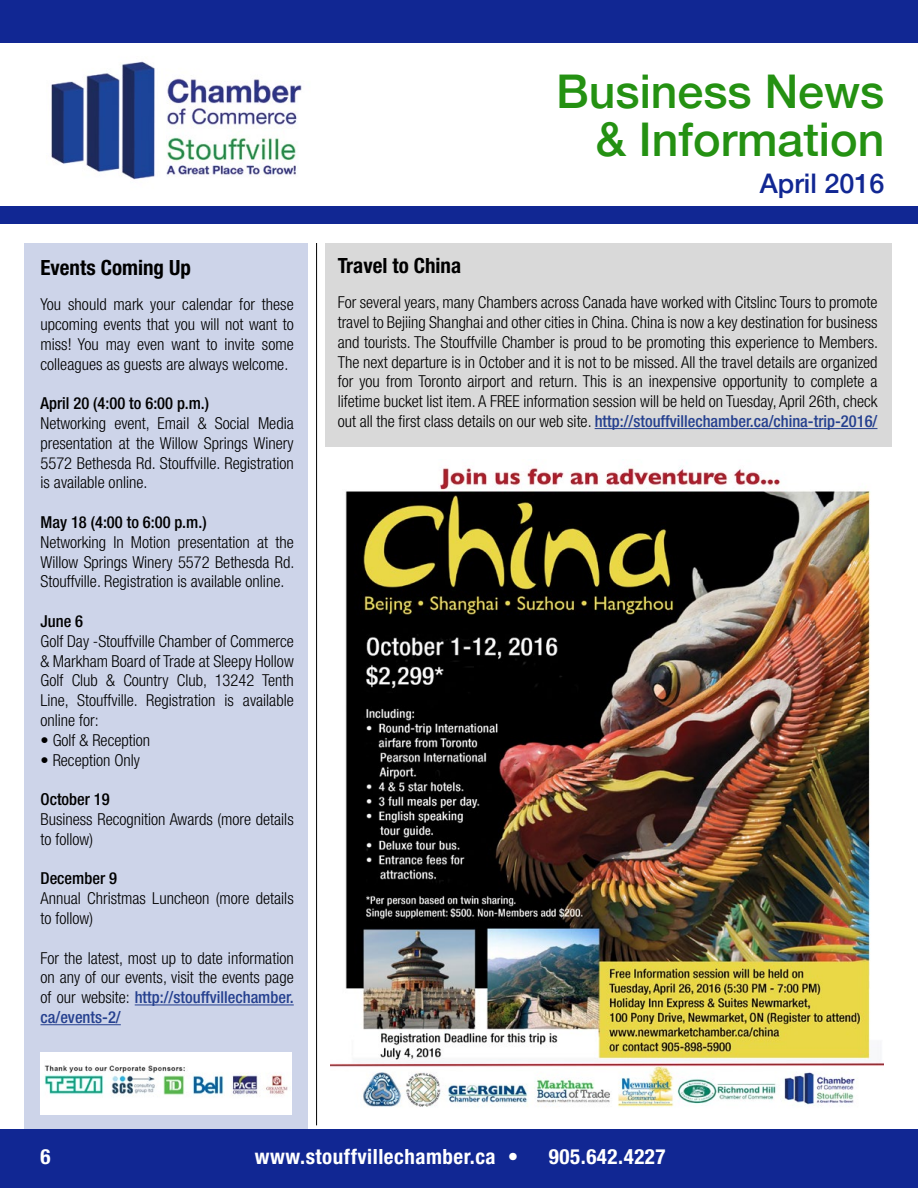
<style>
.page{position:relative;width:918px;height:1188px;background:#fff}
.page>*{position:absolute;margin:0;border:0;box-sizing:border-box;transform-origin:0 0}
.t1{font:500 46.5px/48px "Helvetica Neue";color:#249112;text-align:right}
.t2{font:500 27px "Helvetica Neue";color:#112793}
.t3{font:700 condensed 21px "Helvetica Neue";letter-spacing:.025em;color:#fff}
.t4{font:700 condensed 21px "Helvetica Neue";color:#000}
.t5{font:300 condensed 16.5px/19.8px "Helvetica Neue";color:#000;text-align:justify}
.t6{font:500 condensed 16.5px "Helvetica Neue";color:#000}
.s1{font-weight:500;color:#25408f}
</style>
<div class="page">
<div style="left:24px;top:243px;width:284px;height:887px;background:#cdd4e9"></div>
<hr style="left:135px;top:1005px;width:159px;height:1px;background:#25408f">
<hr style="left:40px;top:1024px;width:81px;height:1px;background:#25408f">
<div style="left:40px;top:1052px;width:252px;height:63px;background:#fff"></div>
<img style="left:330px;top:462px;width:553px;height:645px">
<div style="left:326px;top:243px;width:566px;height:203px;background:#d9d9d9"></div>
<hr style="left:595px;top:428px;width:282px;height:1px;background:#25408f">
<hr style="left:316px;top:243px;width:1px;height:882px;background:#000">
<img style="left:44px;top:1065px;width:244px;height:31px">
<div style="left:0;top:1130px;width:918px;height:58px;background:#112793"></div>
<div style="left:0;top:0;width:918px;height:43px;background:#112793"></div>
<img style="left:51px;top:61px;width:251px;height:119px">
<div style="left:0;top:207px;width:918px;height:17px;background:#112793"></div>
<p class="t4" style="left:40px;top:255px;width:152px">Events Coming Up</p>
<p class="t5" style="left:40px;top:294px;width:255px">You should mark your calendar for these upcoming events that you will not want to miss! You may even want to invite some colleagues as guests are always welcome.</p>
<p class="t6" style="left:40px;top:394px;width:170px">April 20 (4:00 to 6:00 p.m.)</p>
<p class="t5" style="left:40px;top:413px;width:255px">Networking event, Email &amp; Social Media presentation at the Willow Springs Winery 5572 Bethesda Rd. Stouffville. Registration is available online.</p>
<p class="t6" style="left:40px;top:512px;width:168px">May 18 (4:00 to 6:00 p.m.)</p>
<p class="t5" style="left:40px;top:532px;width:255px">Networking In Motion presentation at the Willow Springs Winery 5572 Bethesda Rd.<br>Stouffville. Registration is available online.</p>
<p class="t6" style="left:40px;top:611px;width:44px">June 6</p>
<p class="t5" style="left:40px;top:631px;width:255px">Golf Day -Stouffville Chamber of Commerce &amp; Markham Board of Trade at Sleepy Hollow Golf Club &amp; Country Club, 13242 Tenth Line, Stouffville. Registration is available online for:</p>
<p class="t5" style="left:40px;top:730px;width:111px">• Golf &amp; Reception</p>
<p class="t5" style="left:40px;top:750px;width:101px">• Reception Only</p>
<p class="t6" style="left:40px;top:790px;width:71px">October 19</p>
<p class="t5" style="left:40px;top:809px;width:255px">Business Recognition Awards (more details to follow)</p>
<p class="t6" style="left:40px;top:869px;width:78px">December 9</p>
<p class="t5" style="left:40px;top:888px;width:255px">Annual Christmas Luncheon (more details to follow)</p>
<p class="t5" style="left:40px;top:948px;width:255px">For the latest, most up to date information on any of our events, visit the events page of our website: <span class="s1">http://stouffvillechamber. ca/events-2/</span></p>
<h1 class="t1" style="left:556px;top:64px;width:330px">Business News &amp; Information</h1>
<h2 class="t2" style="left:760px;top:162px;width:126px">April 2016</h2>
<p class="t4" style="left:338px;top:253px;width:125px">Travel to China</p>
<p class="t5" style="left:338px;top:292px;width:542px">For several years, many Chambers across Canada have worked with Citslinc Tours to promote travel to Bejiing Shanghai and other cities in China. China is now a key destination for business and tourists. The Stouffville Chamber is proud to be promoting this experience to Members.<br>The next departure is in October and it is not to be missed. All the travel details are organized for you from Toronto airport and return. This is an inexpensive opportunity to complete a lifetime bucket list item. A FREE information session will be held on Tuesday, April 26th, check out all the first class details on our web site. <span class="s1">http://stouffvillechamber.ca/china-trip-2016/</span></p>
<p class="t3" style="left:40px;top:1144px;width:12px">6</p>
<p class="t3" style="left:255px;top:1144px;width:265px">www.stouffvillechamber.ca •</p>
<p class="t3" style="left:549px;top:1144px;width:118px">905.642.4227</p>
</div>
